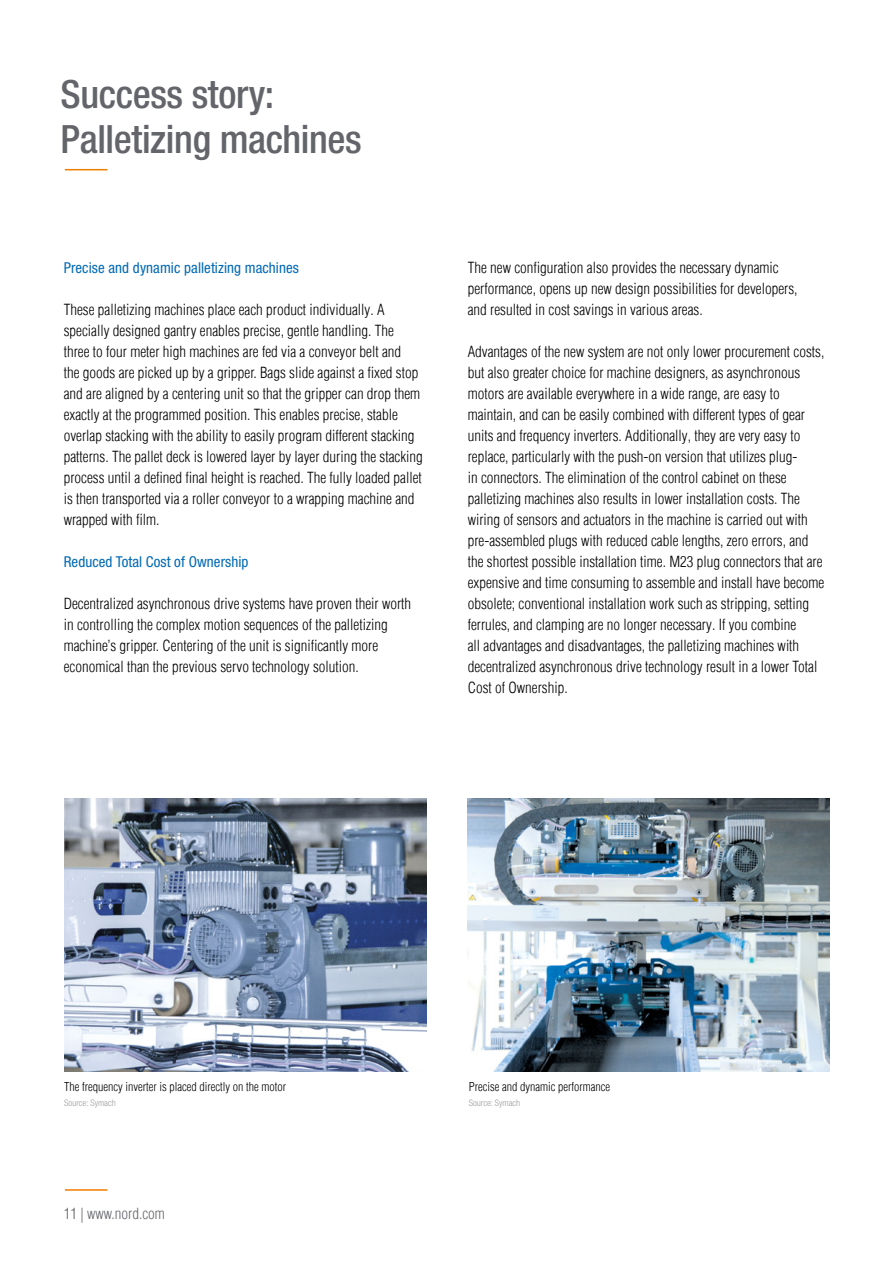
<style>
.page{position:relative;width:893px;height:1263px;background:#fff}
.page>*{position:absolute;margin:0;border:0;box-sizing:border-box;transform-origin:0 0}
.t1{font:500 condensed 39px/45px "Helvetica Neue LT Std";letter-spacing:-.01em;color:#63656a}
.t2{font:300 condensed 15px/21px "Helvetica Com";color:#000}
.t3{font:condensed 15px "Helvetica Neue LT Std";letter-spacing:.005em;color:#0069b4}
.t4{font:300 condensed 15px "Helvetica Com";color:#63656a}
.t5{font:300 condensed 12px "Helvetica Com";color:#000}
.t6{font:300 condensed 9px "Helvetica Neue LT Std";color:#9d9d9c}
</style>
<div class="page">
<hr style="left:65px;top:1189px;width:42px;height:2px;background:#ef7d00">
<hr style="left:65px;top:169px;width:42px;height:1px;background:#ef7d00">
<img style="left:468px;top:798px;width:361px;height:273px">
<img style="left:65px;top:798px;width:361px;height:273px">
<h1 class="t1" style="left:61px;top:71px;width:303px">Success story:<br>Palletizing machines</h1>
<p class="t3" style="left:64px;top:259px;width:237px">Precise and dynamic palletizing machines</p>
<p class="t2" style="left:64px;top:299px;width:361px">These palletizing machines place each product individually. A specially designed gantry enables precise, gentle handling. The three to four meter high machines are fed via a conveyor belt and<br>the goods are picked up by a gripper. Bags slide against a fixed stop and are aligned by a centering unit so that the gripper can drop them exactly at the programmed position. This enables precise, stable overlap stacking with the ability to easily program different stacking patterns. The pallet deck is lowered layer by layer during the stacking process until a defined final height is reached. The fully loaded pallet is then transported via a roller conveyor to a wrapping machine and wrapped with film.</p>
<p class="t3" style="left:64px;top:553px;width:186px">Reduced Total Cost of Ownership</p>
<p class="t2" style="left:64px;top:593px;width:349px">Decentralized asynchronous drive systems have proven their worth in controlling the complex motion sequences of the palletizing machine’s gripper. Centering of the unit is significantly more economical than the previous servo technology solution.</p>
<p class="t2" style="left:468px;top:257px;width:331px">The new configuration also provides the necessary dynamic performance, opens up new design possibilities for developers, and resulted in cost savings in various areas.</p>
<p class="t2" style="left:468px;top:341px;width:358px">Advantages of the new system are not only lower procurement costs, but also greater choice for machine designers, as asynchronous motors are available everywhere in a wide range, are easy to maintain, and can be easily combined with different types of gear units and frequency inverters. Additionally, they are very easy to replace, particularly with the push-on version that utilizes plug-<br>in connectors. The elimination of the control cabinet on these palletizing machines also results in lower installation costs. The wiring of sensors and actuators in the machine is carried out with pre-assembled plugs with reduced cable lengths, zero errors, and the shortest possible installation time. M23 plug connectors that are expensive and time consuming to assemble and install have become obsolete; conventional installation work such as stripping, setting ferrules, and clamping are no longer necessary. If you combine<br>all advantages and disadvantages, the palletizing machines with decentralized asynchronous drive technology result in a lower Total Cost of Ownership.</p>
<p class="t5" style="left:64px;top:1079px;width:223px">The frequency inverter is placed directly on the motor</p>
<p class="t6" style="left:64px;top:1098px;width:53px">Source: Symach</p>
<p class="t4" style="left:64px;top:1204px;width:103px">11 | www.nord.com</p>
<p class="t5" style="left:469px;top:1079px;width:143px">Precise and dynamic performance</p>
<p class="t6" style="left:469px;top:1098px;width:53px">Source: Symach</p>
</div>
